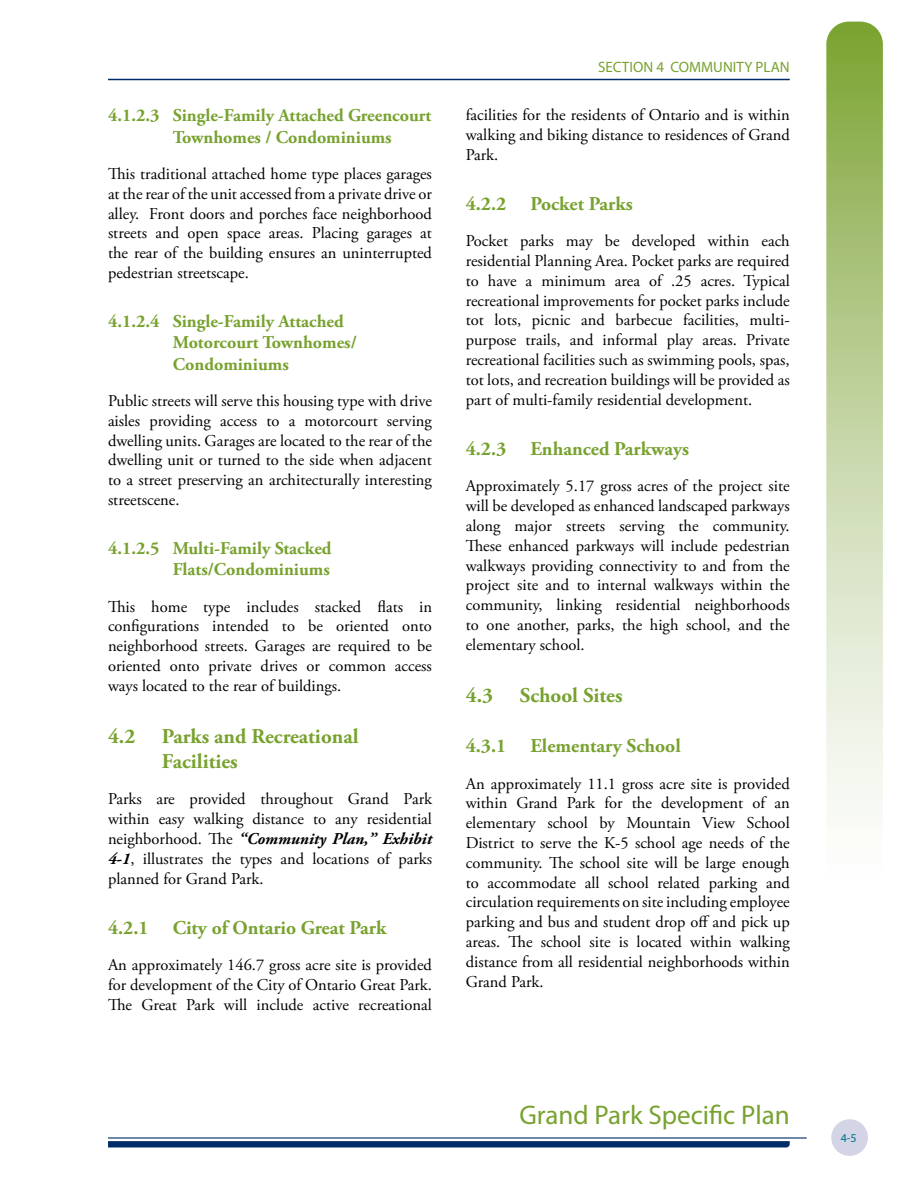
<style>
.page{position:relative;width:918px;height:1188px;background:#fff}
.page>*{position:absolute;margin:0;border:0;box-sizing:border-box;transform-origin:0 0}
.t1{font:27px "Myriad Pro";color:#78a22f}
.t2{font:700 21px/25.2px "Adobe Garamond Pro";color:#78a22f}
.t3{font:700 19.5px "Adobe Garamond Pro";color:#78a22f}
.t4{font:700 18px/21.6px "Adobe Garamond Pro";color:#78a22f}
.t5{font:16.5px/19.8px "Adobe Garamond Pro";color:#000;text-align:justify}
.t6{font:15px "Myriad Pro";color:#78a22f}
.t7{font:12px "Myriad Pro";color:#00728f}
.s1{font-weight:700;font-style:italic}
</style>
<div class="page">
<svg style="left:826px;top:22px;width:57px;height:789px;background:#c0d29e"></svg>
<div style="left:831px;top:1119px;width:37px;height:37px;background:#d3d5e6;border-radius:50%"></div>
<hr style="left:108px;top:79px;width:682px;height:1px;background:#002d6a">
<hr style="left:108px;top:1137px;width:699px;height:2px;background:#002d6a">
<svg style="left:108px;top:1141px;width:682px;height:7px;background:#163f77"></svg>
<p class="t4" style="left:173px;top:105px;width:260px;text-indent:-65px">4.1.2.3 Single-Family Attached Greencourt<br>Townhomes / Condominiums</p>
<p class="t5" style="left:108px;top:164px;width:326px">This traditional attached home type places garages at the rear of the unit accessed from a private drive or alley. Front doors and porches face neighborhood streets and open space areas. Placing garages at the rear of the building ensures an uninterrupted pedestrian streetscape.</p>
<p class="t4" style="left:173px;top:310px;width:185px;text-indent:-65px">4.1.2.4 Single-Family Attached<br>Motorcourt Townhomes/<br>Condominiums</p>
<p class="t5" style="left:108px;top:392px;width:326px">Public streets will serve this housing type with drive aisles providing access to a motorcourt serving dwelling units. Garages are located to the rear of the dwelling unit or turned to the side when adjacent to a street preserving an architecturally interesting streetscene.</p>
<p class="t4" style="left:108px;top:537px;width:225px;text-align:right">4.1.2.5 Multi-Family Stacked<br>Flats/Condominiums</p>
<p class="t5" style="left:108px;top:597px;width:326px">This home type includes stacked flats in configurations intended to be oriented onto neighborhood streets. Garages are required to be oriented onto private drives or common access ways located to the rear of buildings.</p>
<p class="t2" style="left:108px;top:724px;width:29px">4.2</p>
<p class="t2" style="left:162px;top:724px;width:198px">Parks and Recreational<br>Facilities</p>
<p class="t5" style="left:108px;top:790px;width:326px">Parks are provided throughout Grand Park within easy walking distance to any residential neighborhood. The <span class="s1">“Community Plan,” Exhibit 4-1</span>, illustrates the types and locations of parks planned for Grand Park.</p>
<p class="t3" style="left:108px;top:917px;width:280px">4.2.1 City of Ontario Great Park</p>
<p class="t5" style="left:108px;top:956px;width:325px">An approximately 146.7 gross acre site is provided for development of the City of Ontario Great Park.<br>The Great Park will include active recreational</p>
<p class="t6" style="left:598px;top:58px;width:193px">SECTION 4 COMMUNITY PLAN</p>
<p class="t5" style="left:466px;top:105px;width:326px">facilities for the residents of Ontario and is within walking and biking distance to residences of Grand Park.</p>
<p class="t3" style="left:466px;top:192px;width:168px">4.2.2 Pocket Parks</p>
<p class="t5" style="left:466px;top:232px;width:326px">Pocket parks may be developed within each residential Planning Area. Pocket parks are required to have a minimum area of .25 acres. Typical recreational improvements for pocket parks include tot lots, picnic and barbecue facilities, multi&shy;purpose trails, and informal play areas. Private recreational facilities such as swimming pools, spas, tot lots, and recreation buildings will be provided as part of multi-family residential development.</p>
<p class="t3" style="left:466px;top:438px;width:225px">4.2.3 Enhanced Parkways</p>
<p class="t5" style="left:466px;top:477px;width:326px">Approximately 5.17 gross acres of the project site will be developed as enhanced landscaped parkways along major streets serving the community.<br>These enhanced parkways will include pedestrian walkways providing connectivity to and from the project site and to internal walkways within the community, linking residential neighborhoods to one another, parks, the high school, and the elementary school.</p>
<p class="t2" style="left:466px;top:683px;width:29px">4.3</p>
<p class="t2" style="left:520px;top:683px;width:104px">School Sites</p>
<p class="t3" style="left:466px;top:735px;width:217px">4.3.1 Elementary School</p>
<p class="t5" style="left:466px;top:774px;width:326px">An approximately 11.1 gross acre site is provided within Grand Park for the development of an elementary school by Mountain View School District to serve the K-5 school age needs of the community. The school site will be large enough to accommodate all school related parking and circulation requirements on site including employee parking and bus and student drop off and pick up areas. The school site is located within walking distance from all residential neighborhoods within Grand Park.</p>
<h1 class="t1" style="left:520px;top:1099px;width:272px">Grand Park Specific Plan</h1>
<p class="t7" style="left:841px;top:1131px;width:17px">4-5</p>
</div>
